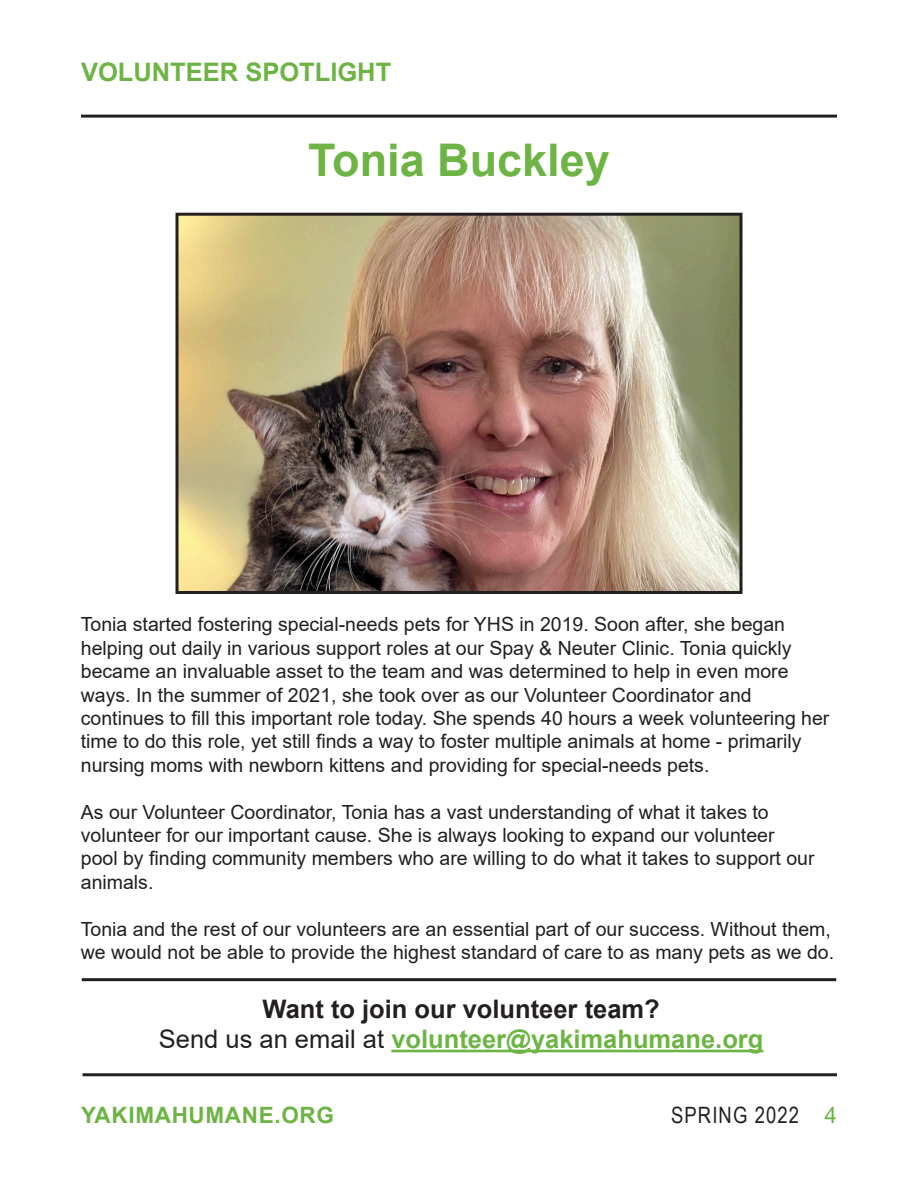
<style>
.page{position:relative;width:918px;height:1188px;background:#fff}
.page>*{position:absolute;margin:0;border:0;box-sizing:border-box;transform-origin:0 0}
.t1{font:700 45px "Arial";color:#6db444}
.t2{font:700 25.5px "Arial";color:#6db444}
.t3{font:700 25.5px "Arial";color:#231f20}
.t4{font:700 22.5px "Arial";letter-spacing:.03em;color:#6db444}
.t5{font:22.5px "Arial Narrow";letter-spacing:.05em;color:#231f20}
.Paragraph_Style_1{font:19.5px/23.4px "Arial";color:#231f20}
.s1{font-weight:400;color:#231f20}
.s2{font-family:"Arial";color:#6db444}
</style>
<div class="page">
<hr style="left:81px;top:115px;width:756px;height:3px;background:#231f20">
<img style="left:180px;top:217px;width:558px;height:373px">
<div style="left:176px;top:213px;width:566px;height:381px;border:3px solid #231f20"></div>
<div style="left:82px;top:978px;width:754px;height:3px;border:2px solid #231f20"></div>
<div style="left:82px;top:1073px;width:755px;height:3px;border:2px solid #231f20"></div>
<hr style="left:391px;top:1050px;width:372px;height:2px;background:#6db444">
<p class="t2" style="left:81px;top:54px;width:312px">VOLUNTEER SPOTLIGHT</p>
<p class="t1" style="left:308px;top:128px;width:303px">Tonia Buckley</p>
<p class="Paragraph_Style_1" style="left:81px;top:613px;width:750px">Tonia started fostering special-needs pets for YHS in 2019. Soon after, she began helping out daily in various support roles at our Spay &amp; Neuter Clinic. Tonia quickly became an invaluable asset to the team and was determined to help in even more ways. In the summer of 2021, she took over as our Volunteer Coordinator and continues to fill this important role today. She spends 40 hours a week volunteering her time to do this role, yet still finds a way to foster multiple animals at home - primarily nursing moms with newborn kittens and providing for special-needs pets.</p>
<p class="Paragraph_Style_1" style="left:81px;top:800px;width:735px">As our Volunteer Coordinator, Tonia has a vast understanding of what it takes to volunteer for our important cause. She is always looking to expand our volunteer pool by finding community members who are willing to do what it takes to support our animals.</p>
<p class="Paragraph_Style_1" style="left:81px;top:917px;width:755px">Tonia and the rest of our volunteers are an essential part of our success. Without them, we would not be able to provide the highest standard of care to as many pets as we do.</p>
<p class="t3" style="left:263px;top:991px;width:399px">Want to join our volunteer team?</p>
<p class="t2" style="left:159px;top:1021px;width:606px"><span class="s1">Send us an email at</span> volunteer@yakimahumane.org</p>
<p class="t4" style="left:81px;top:1100px;width:255px">YAKIMAHUMANE.ORG</p>
<p class="t5" style="left:671px;top:1099px;width:167px">SPRING 2022 <span class="s2">4</span></p>
</div>
